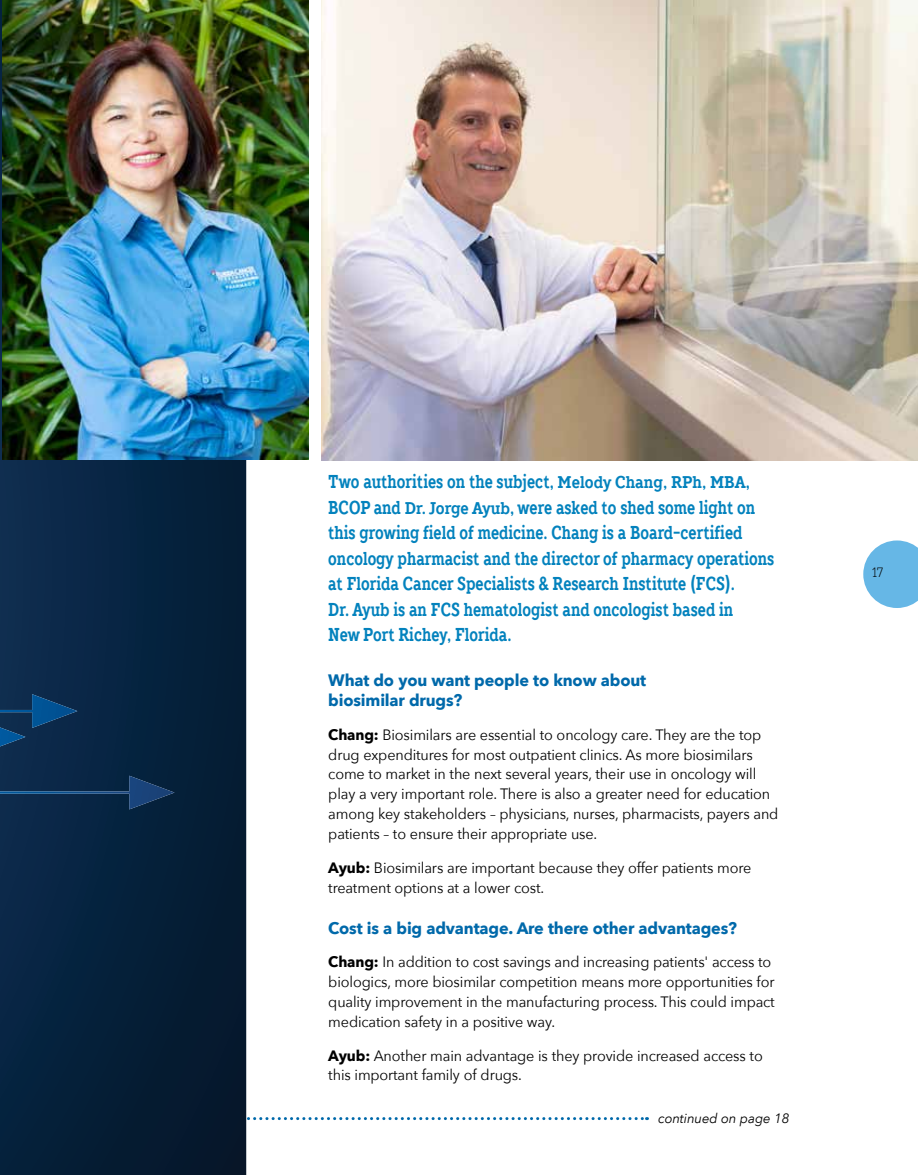
<style>
.page{position:relative;width:918px;height:1175px;background:#fff}
.page>*{position:absolute;margin:0;border:0;box-sizing:border-box;transform-origin:0 0}
.t1{font:700 18.6px/25.5px "TT Slabs Condensed";color:#0382bd;scale:.89 1}
.t2{font:700 16.5px/20px "Avenir Next";letter-spacing:-.01em;color:#0069aa}
.t3{font:15px/20px "Avenir Next";letter-spacing:-.01em;color:#000;scale:.96 1}
.t4{font:italic 13.5px "Avenir Next";letter-spacing:-.01em;color:#000}
.t5{font:300 13.5px "TT Slabs Condensed";color:#000}
.s1{font-size:16.95px}
.s2{font-weight:700}
</style>
<div class="page">
<svg style="left:863px;top:540px;width:55px;height:68px"></svg>
<svg style="left:246px;top:1117px;width:402px;height:3px"></svg>
<svg style="left:0;top:0;width:246px;height:1174px;background:#06213c"></svg>
<svg style="left:0;top:775px;width:175px;height:34px;background:#0e2e51"></svg>
<svg style="left:0;top:694px;width:77px;height:52px;background:#0b3760"></svg>
<img style="left:2px;top:0;width:307px;height:459px">
<img style="left:321px;top:0;width:597px;height:460px">
<p class="t1" style="left:328px;top:469px;width:503px">Two authorities on the subject, <span class="s1">Melody Chang, RPh, MBA</span>, BCOP and <span class="s1">Dr. Jorge Ayub</span>, were asked to shed some light on this growing field of medicine. Chang is a Board-certified oncology pharmacist and the director of pharmacy operations at Florida Cancer Specialists &amp; Research Institute (FCS).<br>Dr. Ayub is an FCS hematologist and oncologist based in<br>New Port Richey, Florida.</p>
<p class="t2" style="left:328px;top:670px;width:319px">What do you want people to know about biosimilar drugs?</p>
<p class="t3" style="left:328px;top:723px;width:470px"><span class="s2">Chang:</span> Biosimilars are essential to oncology care. They are the top drug expenditures for most outpatient clinics. As more biosimilars come to market in the next several years, their use in oncology will play a very important role. There is also a greater need for education among key stakeholders – physicians, nurses, pharmacists, payers and patients – to ensure their appropriate use.</p>
<p class="t3" style="left:328px;top:857px;width:442px"><span class="s2">Ayub:</span> Biosimilars are important because they offer patients more treatment options at a lower cost.</p>
<p class="t2" style="left:328px;top:917px;width:410px">Cost is a big advantage. Are there other advantages?</p>
<p class="t3" style="left:328px;top:951px;width:467px"><span class="s2">Chang:</span> In addition to cost savings and increasing patients' access to biologics, more biosimilar competition means more opportunities for quality improvement in the manufacturing process. This could impact medication safety in a positive way.</p>
<p class="t3" style="left:328px;top:1044px;width:454px"><span class="s2">Ayub:</span> Another main advantage is they provide increased access to this important family of drugs.</p>
<p class="t4" style="left:658px;top:1106px;width:133px">continued on page 18</p>
<p class="t5" style="left:872px;top:563px;width:13px">17</p>
</div>
